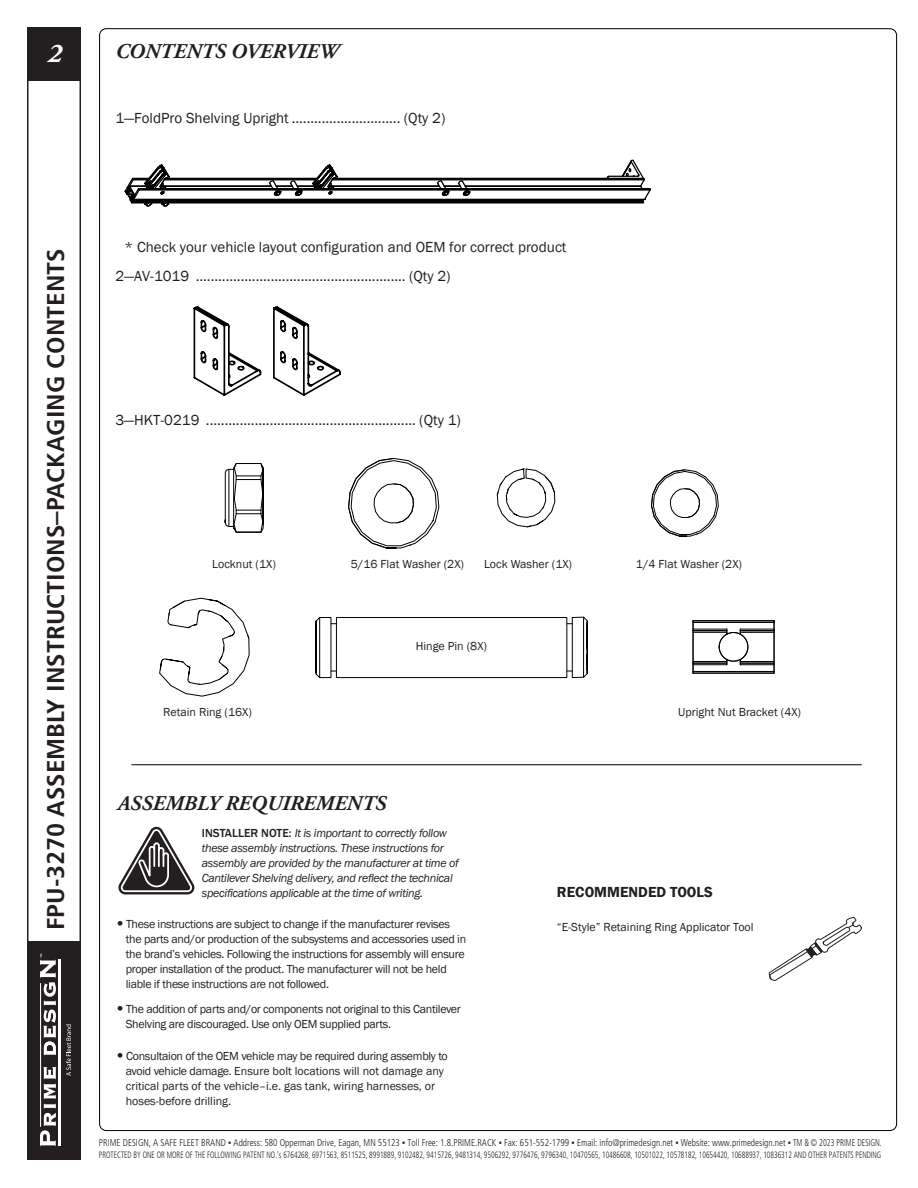
<style>
.page{position:relative;width:918px;height:1188px;background:#fff}
.page>*{position:absolute;margin:0;border:0;box-sizing:border-box;transform-origin:0 0}
.t1{font:italic 700 27px "Adobe Garamond Pro";color:#fff}
.t2{font:700 condensed 24.3px "Frutiger LT Std";color:#231f20;scale:1.11 1}
.t3{font:italic 700 21px "Adobe Garamond Pro";color:#231f20}
.t4{font:15px "Franklin Gothic";color:#231f20}
.t5{font:600 15px "Franklin Gothic";color:#231f20}
.t6{font:12px/15px "Franklin Gothic";letter-spacing:-.025em;color:#231f20}
.t7{font:12px/15px "Franklin Gothic";color:#231f20}
.t8{font:italic 12px/15px "Franklin Gothic";letter-spacing:-.025em;color:#231f20}
.t9{font:300 condensed 9.9px "Frutiger LT Std";color:#231f20;scale:.93 1}
.t10{font:300 condensed 9.15px "Frutiger LT Std";color:#231f20;scale:.81 1}
.s1{font-style:inherit}
.s2{font-weight:500;font-style:normal}
.s3{font-family:"Frutiger LT Std";font-weight:300;font-stretch:condensed;font-size:13.5px}
.s4{font-family:"Franklin Gothic";font-weight:400;font-stretch:normal}
.s5{font-family:"Arial";font-weight:400;font-stretch:normal}
</style>
<div class="page">
<svg style="left:27px;top:27px;width:54px;height:914px"></svg>
<div style="left:27px;top:941px;width:54px;height:219px;background:#231f20"></div>
<hr style="left:58px;top:960px;width:3px;height:186px;background:#fff">
<svg style="left:40px;top:1067px;width:16px;height:79px"></svg>
<hr style="left:40px;top:983px;width:1px;height:144px;background:#fff">
<svg style="left:40px;top:954px;width:16px;height:101px"></svg>
<svg style="left:66px;top:1024px;width:5px;height:52px"></svg>
<svg style="left:348px;top:458px;width:91px;height:91px"></svg>
<svg style="left:316px;top:617px;width:272px;height:61px"></svg>
<svg style="left:225px;top:463px;width:39px;height:70px"></svg>
<svg style="left:159px;top:598px;width:90px;height:98px"></svg>
<svg style="left:497px;top:469px;width:58px;height:58px"></svg>
<svg style="left:118px;top:826px;width:77px;height:69px"></svg>
<svg style="left:768px;top:917px;width:94px;height:64px"></svg>
<hr style="left:132px;top:764px;width:729px;height:1px;background:#000">
<svg style="left:692px;top:620px;width:83px;height:54px"></svg>
<svg style="left:651px;top:470px;width:67px;height:67px"></svg>
<svg style="left:193px;top:306px;width:69px;height:90px"></svg>
<svg style="left:273px;top:306px;width:68px;height:90px"></svg>
<svg style="left:124px;top:159px;width:527px;height:48px"></svg>
<h1 class="t1" style="left:48px;top:38px;width:16px">2</h1>
<p class="t3" style="left:115px;top:40px;width:225px">CONTENTS OVERVIEW</p>
<p class="t4" style="left:115px;top:108px;width:332px">1—FoldPro Shelving Upright ............................. (Qty 2)</p>
<p class="t2" style="left:41px;top:930px;width:616px;rotate:-90deg">FPU-3270 ASSEMBLY INSTRUCTIONS–PACKAGING CONTENTS</p>
<p class="t4" style="left:125px;top:238px;width:444px">* Check your vehicle layout configuration and OEM for correct product</p>
<p class="t4" style="left:115px;top:267px;width:337px"><span class="s1">2</span>—AV-1019 ........................................................ (Qty 2)</p>
<p class="t4" style="left:115px;top:411px;width:347px"><span class="s1">3</span>—HKT-021<span class="s1">9</span> ........................................................ (Qty 1)</p>
<p class="t7" style="left:212px;top:557px;width:65px">Locknut (1X)</p>
<p class="t7" style="left:351px;top:557px;width:115px">5/16 Flat Washer (2X)</p>
<p class="t7" style="left:484px;top:557px;width:90px">Lock Washer (1X)</p>
<p class="t7" style="left:163px;top:705px;width:90px">Retain Ring (16X)</p>
<p class="t7" style="left:416px;top:639px;width:73px">Hinge Pin (8X)</p>
<h3 class="t3" style="left:118px;top:792px;width:270px">ASSEMBLY REQUIREMENTS</h3>
<p class="t7" style="left:636px;top:557px;width:108px">1/4 Flat Washer (2X)</p>
<p class="t7" style="left:678px;top:705px;width:124px">Upright Nut Bracket (4X)</p>
<p class="t8" style="left:202px;top:826px;width:258px"><span class="s2">INSTALLER NOTE:</span> It is important to correctly follow these assembly instructions. These instructions for assembly are provided by the manufacturer at time of Cantilever Shelving delivery, and reflect the technical specifications applicable at the time of writing.</p>
<p class="t6" style="left:126px;top:917px;width:342px;text-indent:-9px"><span class="s3">•</span> These instructions are subject to change if the manufacturer revises the parts and/or production of the subsystems and accessories used in the brand’s vehicles. Following the instructions for assembly will ensure proper installation of the product. The manufacturer will not be held liable if these instructions are not followed.</p>
<p class="t6" style="left:126px;top:1002px;width:337px;text-indent:-9px"><span class="s3">•</span> The addition of parts and/or components not original to this Cantilever<br>Shelving are discouraged. Use only OEM supplied parts.</p>
<p class="t7" style="left:126px;top:1049px;width:324px;text-indent:-9px"><span class="s3">•</span> Consultaion of the OEM vehicle may be required during assembly to avoid vehicle damage. Ensure bolt locations will not damage any critical parts of the vehicle–i.e. gas tank, wiring harnesses, or hoses-before drilling.</p>
<p class="t5" style="left:557px;top:883px;width:157px">RECOMMENDED TOOLS</p>
<p class="t7" style="left:557px;top:920px;width:198px">“E-Style” Retaining Ring Applicator Tool</p>
<p class="t9" style="left:99px;top:1137px;width:843px">PRIME DESIGN, A SAFE FLEET BRAND <span class="s4">▪</span> Address: 580 Opperman Drive, Eagan, MN 55123 <span class="s5">▪</span> Toll Free: 1.8.PRIME.RACK <span class="s5">▪</span> Fax: 651-552-1799 <span class="s5">▪</span> Email: info@primedesign.net <span class="s5">▪</span> Website: www.primedesign.net <span class="s5">▪</span> TM &amp; © 2023 PRIME DESIGN.</p>
<p class="t10" style="left:99px;top:1149px;width:967px">PROTECTED BY ONE OR MORE OF THE FOLLOWING PATENT NO.’s 6764268, 6971563, 8511525, 8991889, 9102482, 9415726, 9481314, 9506292, 9776476, 9796340, 10470565, 10486608, 10501022, 10578182, 10654420, 10688937, 10836312 AND OTHER PATENTS PENDING</p>
</div>
